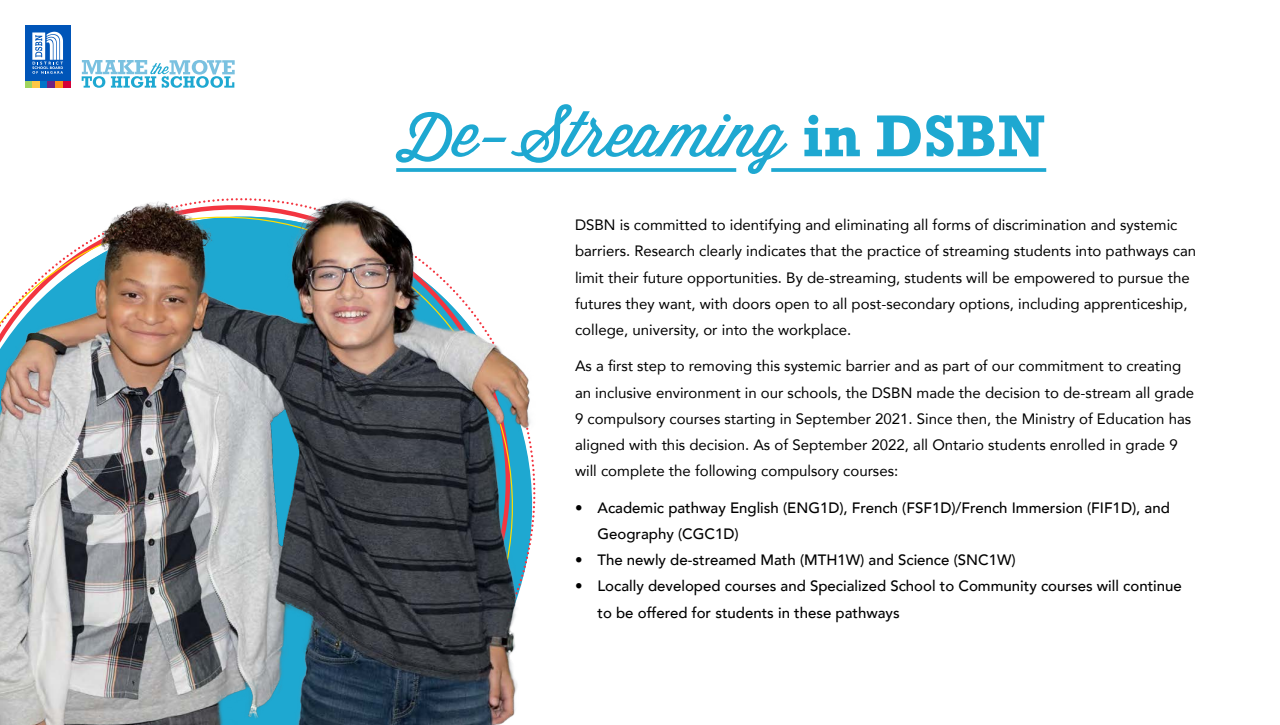
<style>
.page{position:relative;width:1280px;height:725px;background:#fff}
.page>*{position:absolute;margin:0;border:0;box-sizing:border-box;transform-origin:0 0}
.t1{font:62.5px "Wisdom Script";color:#1ea8d1}
.t2{font:15px/26.2px "Avenir";color:#000}
.t3{font:500 15px/26.2px "Avenir";color:#000}
.s1{font-family:"Rockwell";font-weight:700;font-size:60px}
</style>
<div class="page">
<div style="left:63px;top:80px;width:7px;height:8px;background:#d40037"></div>
<div style="left:25px;top:80px;width:8px;height:8px;background:#a0d45e"></div>
<div style="left:33px;top:80px;width:7px;height:8px;background:#fec745"></div>
<div style="left:40px;top:80px;width:8px;height:8px;background:#0074c8"></div>
<div style="left:48px;top:80px;width:7px;height:8px;background:#702382"></div>
<div style="left:55px;top:80px;width:8px;height:8px;background:#ff9017"></div>
<div style="left:25px;top:25px;width:45px;height:55px;background:#0055b8"></div>
<svg style="left:32px;top:32px;width:31px;height:42px"></svg>
<svg style="left:82px;top:60px;width:153px;height:28px"></svg>
<img style="left:0;top:198px;width:536px;height:527px">
<svg style="left:396px;top:168px;width:340px;height:4px"></svg>
<svg style="left:771px;top:168px;width:275px;height:4px"></svg>
<h1 class="t1" style="left:395px;top:86px;width:652px">De-Streaming <span class="s1">in DSBN</span></h1>
<p class="t2" style="left:575px;top:211px;width:623px">DSBN is committed to identifying and eliminating all forms of discrimination and systemic barriers. Research clearly indicates that the practice of streaming students into pathways can limit their future opportunities. By de-streaming, students will be empowered to pursue the futures they want, with doors open to all post-secondary options, including apprenticeship, college, university, or into the workplace.</p>
<p class="t2" style="left:575px;top:352px;width:621px">As a first step to removing this systemic barrier and as part of our commitment to creating an inclusive environment in our schools, the DSBN made the decision to de-stream all grade 9 compulsory courses starting in September 2021. Since then, the Ministry of Education has aligned with this decision. As of September 2022, all Ontario students enrolled in grade 9 will complete the following compulsory courses:</p>
<p class="t3" style="left:598px;top:493px;width:574px;text-indent:-22px">• Academic pathway English (ENG1D), French (FSF1D)/French Immersion (FIF1D), and<br>Geography (CGC1D)</p>
<p class="t3" style="left:575px;top:546px;width:442px">• The newly de-streamed Math (MTH1W) and Science (SNC1W)</p>
<p class="t3" style="left:598px;top:572px;width:586px;text-indent:-22px">• Locally developed courses and Specialized School to Community courses will continue to be offered for students in these pathways</p>
</div>
